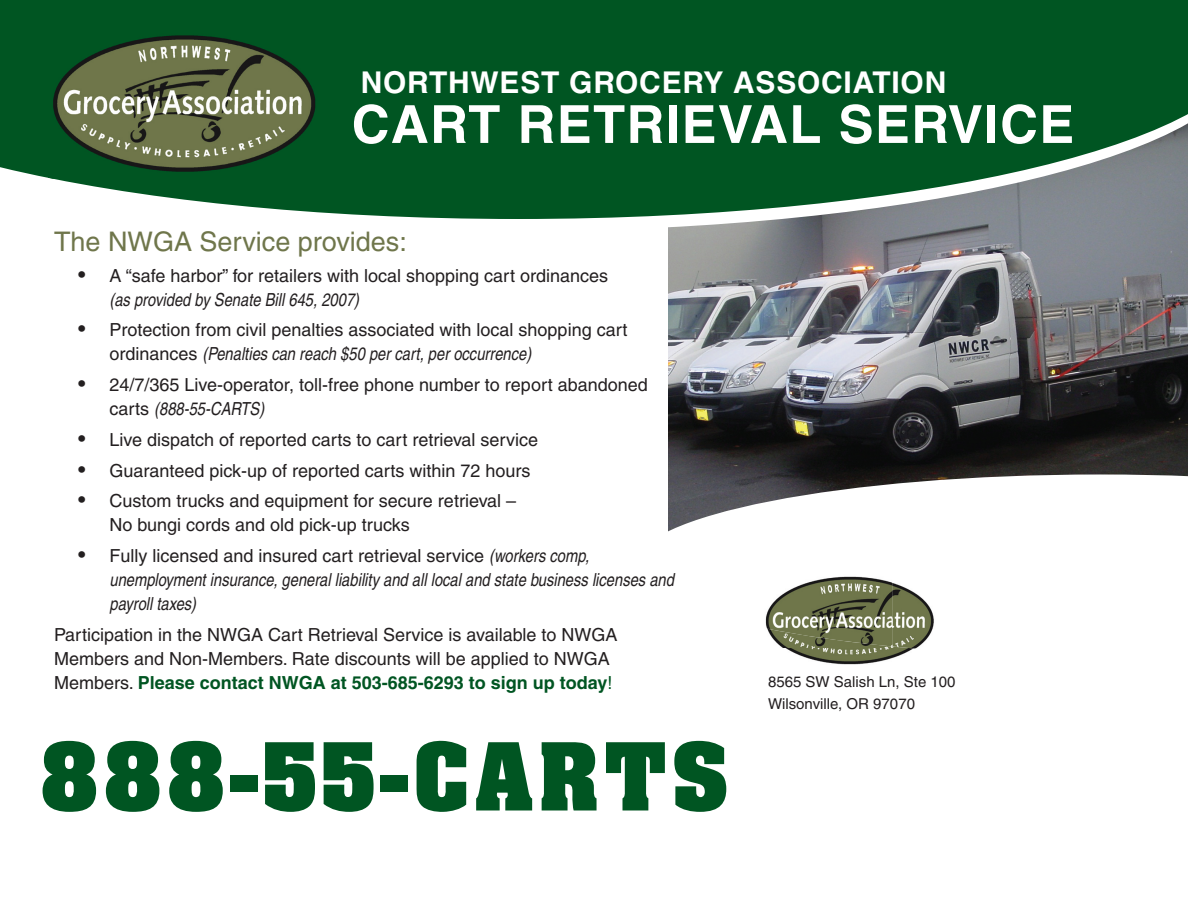
<style>
.page{position:relative;width:1188px;height:918px;background:#fff}
.page>*{position:absolute;margin:0;border:0;box-sizing:border-box;transform-origin:0 0}
.t1{font:700 79.65px "Aachen";letter-spacing:.075em;color:#052}
.t2{font:700 52.5px "Helvetica";letter-spacing:.025em;color:#fff}
.t3{font:700 30px "Helvetica";letter-spacing:.025em;color:#fff}
.t4{font:27px "Helvetica";color:#6f764b}
.t5{font:18px/24px "Helvetica";color:#231f20}
.t6{font:italic condensed 18px/24px "Helvetica";color:#231f20}
.t7{font:15px/21.8px "Helvetica";color:#231f20}
.s1{font-size:21px}
.s2{font-style:italic;font-stretch:condensed}
.s3{font-style:normal;font-stretch:normal;font-size:21px}
.s4{font-style:normal;font-stretch:normal}
.s5{font-weight:700;color:#052}
.s6{color:#052}
</style>
<div class="page">
<img style="left:668px;top:231px;width:520px;height:243px">
<svg style="left:668px;top:219px;width:520px;height:12px;fill:#828890"></svg>
<svg style="left:0;top:0;width:1188px;height:219px;fill:#052"></svg>
<svg style="left:668px;top:474px;width:520px;height:58px"></svg>
<img style="left:48px;top:31px;width:271px;height:148px">
<img style="left:780px;top:646px;width:112px;height:2px">
<img style="left:785px;top:648px;width:126px;height:17px">
<img style="left:765px;top:576px;width:127px;height:70px">
<img style="left:892px;top:582px;width:42px;height:68px">
<h3 class="t3" style="left:361px;top:65px;width:587px">NORTHWEST GROCERY ASSOCIATION</h3>
<h2 class="t2" style="left:352px;top:92px;width:724px">CART RETRIEVAL SERVICE</h2>
<h3 class="t4" style="left:54px;top:226px;width:354px">The NWGA Service provides:</h3>
<p class="t5" style="left:110px;top:263px;width:500px;text-indent:-32px"><span class="s1">•</span> A “safe harbor” for retailers with local shopping cart ordinances <span class="s2">(as provided by Senate Bill 645, 2007)</span></p>
<p class="t5" style="left:110px;top:318px;width:519px;text-indent:-32px"><span class="s1">•</span> Protection from civil penalties associated with local shopping cart ordinances <span class="s2">(Penalties can reach $50 per cart, per occurrence)</span></p>
<p class="t5" style="left:110px;top:373px;width:540px;text-indent:-32px"><span class="s1">•</span> 24/7/365 Live-operator, toll-free phone number to report abandoned carts <span class="s2">(888-55-CARTS)</span></p>
<p class="t5" style="left:78px;top:428px;width:462px"><span class="s1">•</span> Live dispatch of reported carts to cart retrieval service</p>
<p class="t5" style="left:78px;top:458px;width:454px"><span class="s1">•</span> Guaranteed pick-up of reported carts within 72 hours</p>
<p class="t5" style="left:110px;top:489px;width:408px;text-indent:-32px"><span class="s1">•</span> Custom trucks and equipment for secure retrieval –<br>No bungi cords and old pick-up trucks</p>
<p class="t6" style="left:110px;top:544px;width:566px;text-indent:-32px"><span class="s3">•</span> <span class="s4">Fully licensed and insured cart retrieval service</span> (workers comp, unemployment insurance, general liability and all local and state business licenses and payroll taxes)</p>
<p class="t5" style="left:54px;top:623px;width:565px">Participation in the NWGA Cart Retrieval Service is available to NWGA<br>Members and Non-Members. Rate discounts will be applied to NWGA<br>Members. <span class="s5">Please contact NWGA at 503-685-6293 to sign up today</span><span class="s6">!</span></p>
<h1 class="t1" style="left:40px;top:719px;width:690px">888-55-CARTS</h1>
<p class="t7" style="left:768px;top:671px;width:189px">8565 SW Salish Ln, Ste 100<br>Wilsonville, OR 97070</p>
</div>
